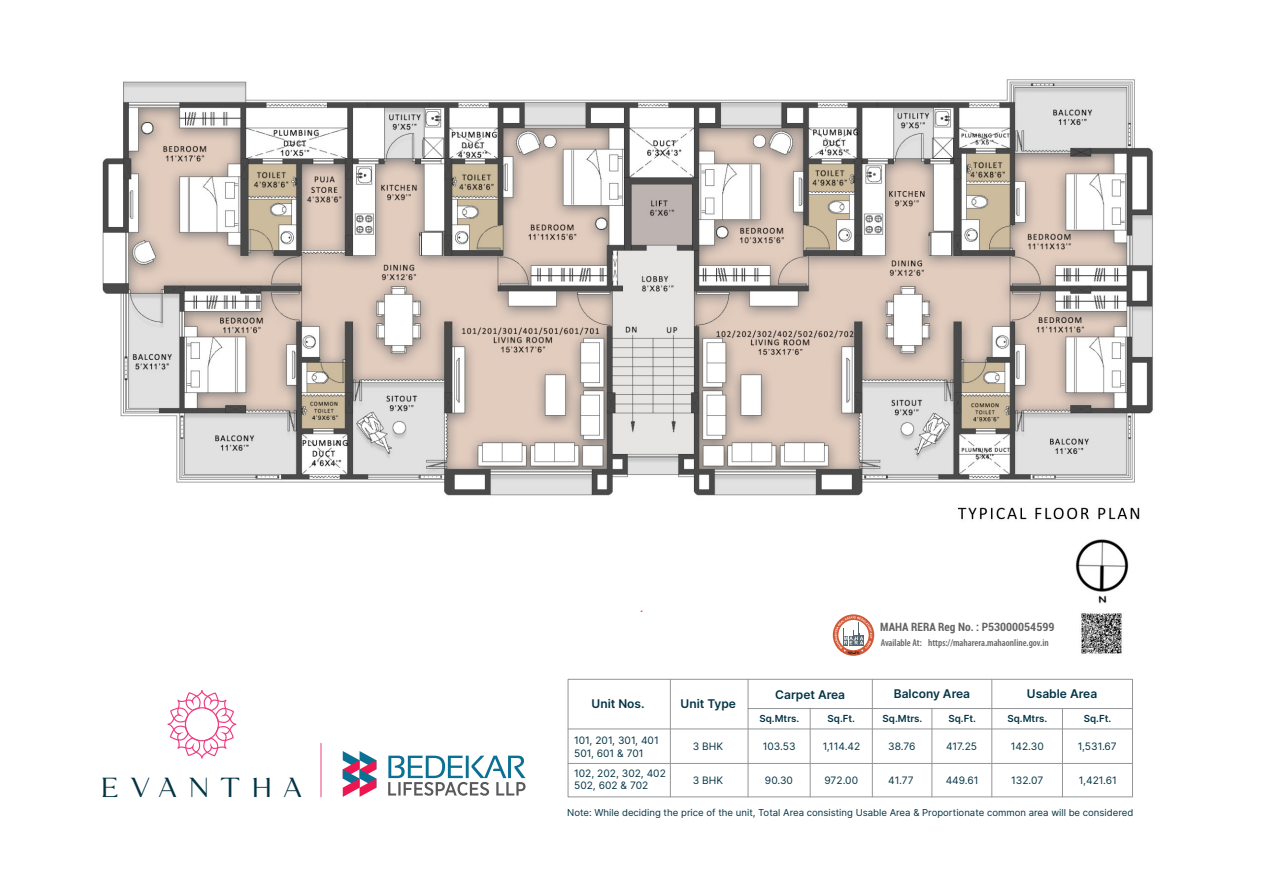
<style>
.page{position:relative;width:1263px;height:893px;background:#fff}
.page>*{position:absolute;margin:0;border:0;box-sizing:border-box;transform-origin:0 0}
.t1{font:700 28.65px "Avegas Royale";letter-spacing:.42em;color:#033444}
.t2{font:600 12px "Inter";color:#033444}
.t3{font:700 condensed 11.4px "Roboto";color:#636466}
.t4{font:10.2px/12.9px "Inter";color:#033444}
.t5{font:600 condensed 9.9px "Myriad Pro";color:#636466}
.t6{font:600 9.75px "Inter";color:#033444}
.t7{font:9.6px "Inter";color:#033444}
</style>
<div class="page">
<img style="left:102px;top:79px;width:1051px;height:532px">
<svg style="left:167px;top:690px;width:69px;height:69px"></svg>
<svg style="left:343px;top:751px;width:33px;height:46px"></svg>
<svg style="left:388px;top:756px;width:137px;height:40px"></svg>
<hr style="left:321px;top:743px;width:1px;height:54px;background:#ee3d82">
<hr style="left:568px;top:729px;width:564px;height:1px;background:#939598">
<hr style="left:568px;top:763px;width:564px;height:1px;background:#939598">
<hr style="left:748px;top:708px;width:384px;height:1px;background:#939598">
<div style="left:568px;top:679px;width:565px;height:118px;border:1px solid #939598"></div>
<hr style="left:670px;top:679px;width:1px;height:118px;background:#939598">
<hr style="left:748px;top:679px;width:1px;height:118px;background:#939598">
<hr style="left:872px;top:679px;width:1px;height:118px;background:#939598">
<hr style="left:810px;top:708px;width:1px;height:89px;background:#939598">
<hr style="left:931px;top:708px;width:1px;height:89px;background:#939598">
<hr style="left:1062px;top:708px;width:1px;height:89px;background:#939598">
<hr style="left:991px;top:679px;width:1px;height:118px;background:#939598">
<svg style="left:833px;top:614px;width:41px;height:42px"></svg>
<img style="left:1081px;top:613px;width:41px;height:41px">
<h1 class="t1" style="left:101px;top:774px;width:203px">EVANTHA</h1>
<p class="t3" style="left:880px;top:622px;width:176px">MAHA RERA Reg No. : P53000054599</p>
<p class="t5" style="left:881px;top:638px;width:169px">Available At: https://maharera.mahaonline.gov.in</p>
<p class="t2" style="left:775px;top:687px;width:71px">Carpet Area</p>
<p class="t6" style="left:759px;top:713px;width:41px">Sq.Mtrs.</p>
<p class="t6" style="left:828px;top:713px;width:29px">Sq.Ft.</p>
<p class="t6" style="left:882px;top:713px;width:41px">Sq.Mtrs.</p>
<p class="t6" style="left:948px;top:713px;width:29px">Sq.Ft.</p>
<p class="t6" style="left:1007px;top:713px;width:41px">Sq.Mtrs.</p>
<p class="t6" style="left:1084px;top:713px;width:29px">Sq.Ft.</p>
<p class="t2" style="left:894px;top:687px;width:78px">Balcony Area</p>
<p class="t2" style="left:1027px;top:687px;width:72px">Usable Area</p>
<p class="t2" style="left:592px;top:696px;width:55px">Unit Nos.</p>
<p class="t4" style="left:574px;top:734px;width:86px">101, 201, 301, 401<br>501, 601 &amp; 701</p>
<p class="t4" style="left:693px;top:740px;width:32px">3 BHK</p>
<p class="t4" style="left:763px;top:740px;width:34px">103.53</p>
<p class="t4" style="left:765px;top:774px;width:30px">90.30</p>
<p class="t2" style="left:680px;top:696px;width:57px">Unit Type</p>
<p class="t4" style="left:823px;top:740px;width:39px">1,114.42</p>
<p class="t4" style="left:824px;top:774px;width:35px">972.00</p>
<p class="t4" style="left:888px;top:740px;width:29px">38.76</p>
<p class="t4" style="left:888px;top:774px;width:27px">41.77</p>
<p class="t4" style="left:946px;top:740px;width:33px">417.25</p>
<p class="t4" style="left:1011px;top:740px;width:35px">142.30</p>
<p class="t4" style="left:1011px;top:774px;width:34px">132.07</p>
<p class="t4" style="left:1078px;top:740px;width:40px">1,531.67</p>
<p class="t4" style="left:1079px;top:774px;width:39px">1,421.61</p>
<p class="t4" style="left:574px;top:766px;width:93px">102, 202, 302, 402<br>502, 602 &amp; 702</p>
<p class="t7" style="left:567px;top:807px;width:568px">Note: While deciding the price of the unit, Total Area consisting Usable Area &amp; Proportionate common area will be considered</p>
<p class="t4" style="left:693px;top:774px;width:32px">3 BHK</p>
<p class="t4" style="left:946px;top:774px;width:34px">449.61</p>
</div>
